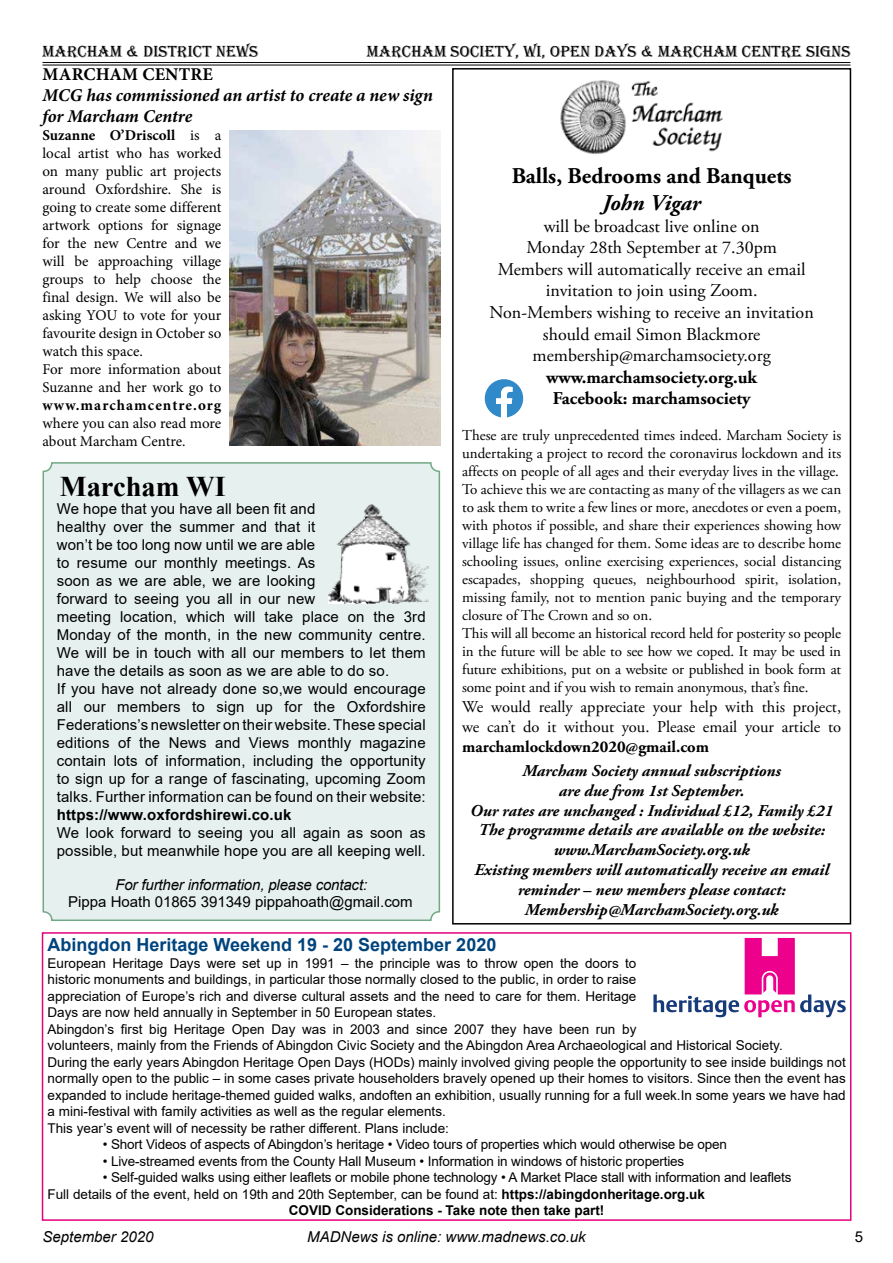
<style>
.page{position:relative;width:893px;height:1263px;background:#fff}
.page>*{position:absolute;margin:0;border:0;box-sizing:border-box;transform-origin:0 0}
.t1{font:700 28.5px "Times New Roman";color:#000}
.t2{font:700 22.5px "Adobe Garamond Pro";color:#000}
.t3{font:italic 700 22.5px "Adobe Garamond Pro";color:#000}
.t4{font:18px/21.6px "Adobe Garamond Pro";color:#000;text-align:center}
.t5{font:italic 700 18px/21px "Minion Pro";letter-spacing:-.005em;color:#000}
.t6{font:700 18px/21.6px "Adobe Garamond Pro";color:#000;text-align:center}
.t7{font:700 18px "Arial";color:#00447d}
.t8{font:700 18px "Minion Pro";letter-spacing:.01em;color:#000}
.t9{font:italic 700 16.5px/19.8px "Adobe Garamond Pro";color:#000;text-align:center}
.t10{font:16.5px/19.8px "Adobe Garamond Pro";color:#000}
.t11{font:16.5px "Algerian";color:#000}
.t12{font:700 16.5px "Adobe Garamond Pro";color:#000}
.t13{font:15px/18px "Adobe Garamond Pro";color:#000}
.t14{font:15px/18px "Arial";letter-spacing:.01em;color:#000}
.t15{font:15px/18px "Minion Pro";letter-spacing:-.005em;color:#000}
.t16{font:italic 15px "Arial";color:#000}
.t17{font:700 15px "Arial";letter-spacing:.01em;color:#000}
.t18{font:700 15px "Minion Pro";letter-spacing:.07em;color:#000}
.t19{font:13.5px/16.5px "Arial";color:#000}
.t20{font:700 13.5px "Arial";color:#000}
.s1{font-weight:700}
</style>
<div class="page">
<hr style="left:43px;top:62px;width:807px;height:1px;background:#000">
<hr style="left:43px;top:65px;width:807px;height:1px;background:#000">
<img style="left:230px;top:130px;width:210px;height:315px">
<div style="left:42px;top:932px;width:809px;height:289px;border:2px solid #e6007d"></div>
<svg style="left:653px;top:938px;width:193px;height:79px"></svg>
<div style="left:43px;top:463px;width:396px;height:457px;background:#e6f0ef;border-radius:9px"></div>
<div style="left:43px;top:462px;width:397px;height:459px;border:2px solid #71a885;border-radius:9px"></div>
<img style="left:328px;top:504px;width:100px;height:99px">
<div style="left:452px;top:68px;width:399px;height:856px;border:2px solid #000"></div>
<img style="left:560px;top:80px;width:163px;height:75px">
<svg style="left:485px;top:379px;width:38px;height:39px"></svg>
<p class="t11" style="left:43px;top:43px;width:217px">MARCHAM &amp; DISTRICT NEWS</p>
<h3 class="t8" style="left:43px;top:61px;width:172px">MARCHAM CENTRE</h3>
<h3 class="t5" style="left:43px;top:84px;width:392px">MCG has commissioned an artist to create a new sign for Marcham Centre</h3>
<p class="t15" style="left:43px;top:126px;width:180px"><span class="s1">Suzanne O’Driscoll</span> is a local artist who has worked on many public art projects around Oxfordshire. She is going to create some different artwork options for signage for the new Centre and we will be approaching village groups to help choose the final design. We will also be asking YOU to vote for your favourite design in October so watch this space.<br>For more information about<br>Suzanne and her work go to</p>
<p class="t18" style="left:43px;top:394px;width:180px">www.marchamcentre.org</p>
<p class="t15" style="left:43px;top:414px;width:180px">where you can also read more about Marcham Centre.</p>
<p class="t11" style="left:367px;top:43px;width:485px">MARCHAM SOCIETY, WI, OPEN DAYS &amp; MARCHAM CENTRE SIGNS</p>
<h2 class="t2" style="left:512px;top:163px;width:281px">Balls, Bedrooms and Banquets</h2>
<h2 class="t3" style="left:603px;top:190px;width:100px">John Vigar</h2>
<p class="t4" style="left:490px;top:216px;width:326px">will be broadcast live online on<br>Monday 28th September at 7.30pm<br>Members will automatically receive an email invitation to join using Zoom.<br>Non-Members wishing to receive an invitation should email Simon Blackmore membership@marchamsociety.org</p>
<h3 class="t6" style="left:546px;top:367px;width:212px">www.marchamsociety.org.uk<br>Facebook: marchamsociety</h3>
<p class="t13" style="left:462px;top:427px;width:381px">These are truly unprecedented times indeed. Marcham Society is undertaking a project to record the coronavirus lockdown and its affects on people of all ages and their everyday lives in the village.<br>To achieve this we are contacting as many of the villagers as we can to ask them to write a few lines or more, anecdotes or even a poem, with photos if possible, and share their experiences showing how village life has changed for them. Some ideas are to describe home schooling issues, online exercising experiences, social distancing escapades, shopping queues, neighbourhood spirit, isolation, missing family, not to mention panic buying and the temporary closure of The Crown and so on.<br>This will all become an historical record held for posterity so people in the future will be able to see how we coped. It may be used in future exhibitions, put on a website or published in book form at some point and if you wish to remain anonymous, that’s fine.</p>
<p class="t10" style="left:462px;top:698px;width:381px">We would really appreciate your help with this project, we can’t do it without you. Please email your article to</p>
<p class="t12" style="left:462px;top:737px;width:248px">marchamlockdown2020@gmail.com</p>
<p class="t9" style="left:470px;top:761px;width:364px">Marcham Society annual subscriptions<br>are due from 1st September.<br>Our rates are unchanged : Individual £12, Family £21<br>The programme details are available on the website: www.MarchamSociety.org.uk<br>Existing members will automatically receive an email reminder – new members please contact:<br>Membership@MarchamSociety.org.uk</p>
<h1 class="t1" style="left:60px;top:466px;width:167px">Marcham WI</h1>
<p class="t14" style="left:57px;top:499px;width:370px">We hope that you have all been fit and<br>healthy over the summer and that it<br>won’t be too long now until we are able<br>to resume our monthly meetings. As<br>soon as we are able, we are looking<br>forward to seeing you all in our new<br>meeting location, which will take place on the 3rd Monday of the month, in the new community centre.<br>We will be in touch with all our members to let them have the details as soon as we are able to do so.<br>If you have not already done so,we would encourage all our members to sign up for the Oxfordshire Federations’s newsletter on their website. These special editions of the News and Views monthly magazine contain lots of information, including the opportunity to sign up for a range of fascinating, upcoming Zoom talks. Further information can be found on their website:</p>
<p class="t17" style="left:57px;top:804px;width:236px">https://www.oxfordshirewi.co.uk</p>
<p class="t14" style="left:57px;top:823px;width:370px">We look forward to seeing you all again as soon as possible, but meanwhile hope you are all keeping well.</p>
<p class="t16" style="left:115px;top:875px;width:253px">For further information, please contact:</p>
<p class="t14" style="left:68px;top:892px;width:346px">Pippa Hoath 01865 391349 pippahoath@gmail.com</p>
<h3 class="t7" style="left:48px;top:932px;width:450px">Abingdon Heritage Weekend 19 - 20 September 2020</h3>
<p class="t19" style="left:48px;top:954px;width:800px">European Heritage Days were set up in 1991 – the principle was to throw open the doors to<br>historic monuments and buildings, in particular those normally closed to the public, in order to raise<br>appreciation of Europe’s rich and diverse cultural assets and the need to care for them. Heritage<br>Days are now held annually in September in 50 European states.<br>Abingdon’s first big Heritage Open Day was in 2003 and since 2007 they have been run by<br>volunteers, mainly from the Friends of Abingdon Civic Society and the Abingdon Area Archaeological and Historical Society.<br>During the early years Abingdon Heritage Open Days (HODs) mainly involved giving people the opportunity to see inside buildings not normally open to the public – in some cases private householders bravely opened up their homes to visitors. Since then the event has expanded to include heritage-themed guided walks, andoften an exhibition, usually running for a full week.In some years we have had a mini-festival with family activities as well as the regular elements.<br>This year’s event will of necessity be rather different. Plans include:</p>
<p class="t19" style="left:103px;top:1136px;width:626px">• Short Videos of aspects of Abingdon’s heritage • Video tours of properties which would otherwise be open</p>
<p class="t19" style="left:103px;top:1152px;width:583px">• Live-streamed events from the County Hall Museum • Information in windows of historic properties</p>
<p class="t19" style="left:103px;top:1169px;width:690px">• Self-guided walks using either leaflets or mobile phone technology • A Market Place stall with information and leaflets</p>
<p class="t19" style="left:48px;top:1185px;width:659px">Full details of the event, held on 19th and 20th September, can be found at: <span class="s1">https://abingdonheritage.org.uk</span></p>
<p class="t20" style="left:289px;top:1201px;width:317px">COVID Considerations - Take note then take part!</p>
<p class="t16" style="left:43px;top:1227px;width:112px">September 2020</p>
<p class="t16" style="left:307px;top:1227px;width:280px">MADNews is online: www.madnews.co.uk</p>
<p class="t14" style="left:855px;top:1227px;width:10px">5</p>
</div>
